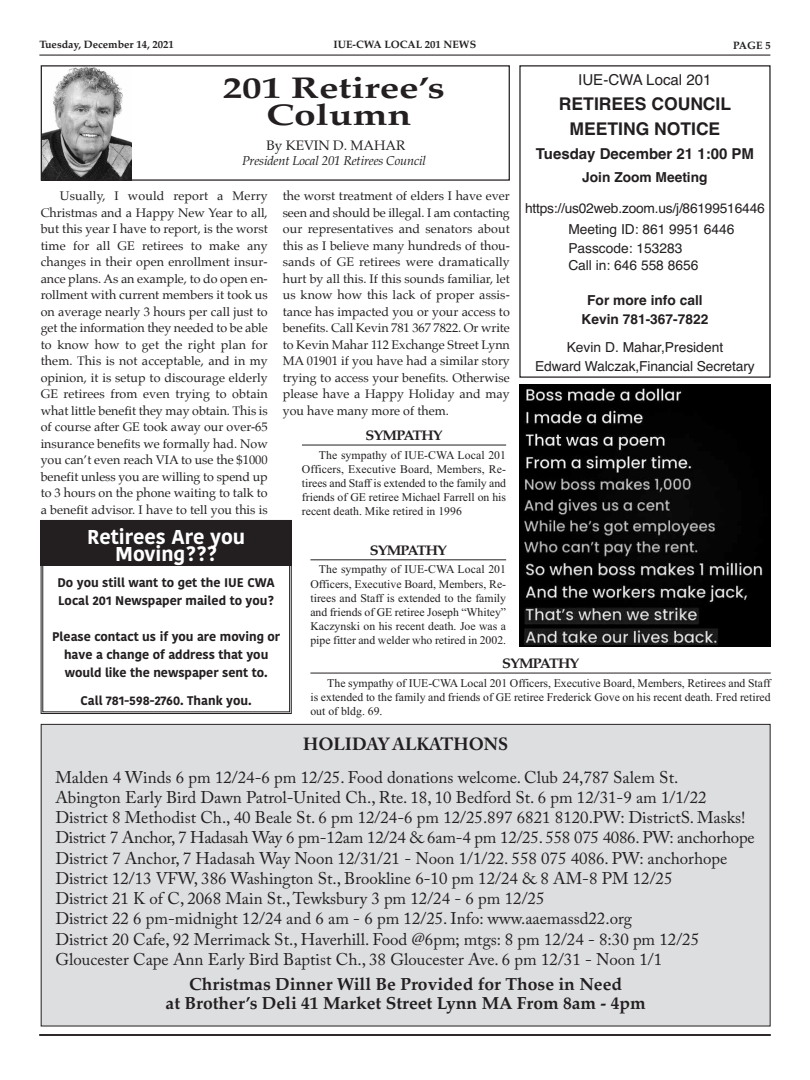
<style>
.page{position:relative;width:810px;height:1080px;background:#fff}
.page>*{position:absolute;margin:0;border:0;box-sizing:border-box;transform-origin:0 0}
.t1{font:700 30px/26.6px "Palatino";color:#231f20;text-align:center;scale:1.3 1}
.t2{font:700 20px/17px "Kohinoor Devanagari";color:#fff;text-align:center}
.t3{font:700 17.5px/19.1px "Palatino";color:#231f20;text-align:center}
.t4{font:700 17.5px/25.1px "Helvetica";color:#231f20;text-align:center}
.t5{font:700 17.5px "Adobe Caslon Pro";color:#231f20}
.t6{font:16.88px/20.2px "Adobe Caslon Pro";color:#231f20}
.t7{font:700 15px "Helvetica";color:#231f20}
.t8{font:15px "Helvetica";color:#231f20}
.t9{font:700 13.88px "Palatino";letter-spacing:-.055em;color:#231f20;scale:1.05 1}
.t10{font:13.75px/21.5px "Helvetica";color:#231f20}
.t11{font:700 13.75px/19px "Helvetica";color:#231f20;text-align:center}
.t12{font:13.75px "Palatino";letter-spacing:-.005em;color:#231f20}
.t13{font:italic 12.88px "Palatino";letter-spacing:-.015em;color:#231f20}
.t14{font:12.5px/16.5px "Palatino";color:#231f20;text-align:justify}
.t15{font:700 12.5px/18px "Kohinoor Devanagari";color:#231f20}
.t16{font:11.75px/14.1px "Times New Roman";color:#231f20;text-align:justify}
.t17{font:700 10.75px "Palatino";color:#231f20}
</style>
<div class="page">
<hr style="left:302px;top:445px;width:204px;height:1px;background:#231f20">
<hr style="left:310px;top:560px;width:196px;height:1px;background:#231f20">
<hr style="left:39px;top:55px;width:731px;height:1px;background:#231f20">
<div style="left:41px;top:521px;width:251px;height:45px;background:#231f20"></div>
<hr style="left:39px;top:1034px;width:732px;height:2px;background:#231f20">
<img style="left:43px;top:67px;width:89px;height:112px">
<div style="left:41px;top:65px;width:469px;height:116px;border:1px solid #231f20"></div>
<div style="left:41px;top:520px;width:251px;height:194px;border:1px solid #231f20"></div>
<div style="left:42px;top:522px;width:248px;height:190px;border:1px solid #231f20"></div>
<div style="left:42px;top:725px;width:728px;height:301px;background:#dddee0"></div>
<img style="left:519px;top:385px;width:251px;height:262px">
<hr style="left:310px;top:673px;width:461px;height:1px;background:#231f20">
<p class="t17" style="left:39px;top:39px;width:136px">Tuesday, December 14, 2021</p>
<p class="t17" style="left:334px;top:39px;width:144px">IUE-CWA LOCAL 201 NEWS</p>
<p class="t17" style="left:733px;top:41px;width:39px">PAGE 5</p>
<h1 class="t1" style="left:223px;top:77px;width:172px">201 Retiree’s<br>Column</h1>
<p class="t12" style="left:267px;top:138px;width:140px">By KEVIN D. MAHAR</p>
<p class="t13" style="left:242px;top:155px;width:185px">President Local 201 Retirees Council</p>
<p class="t8" style="left:578px;top:71px;width:135px">IUE-CWA Local 201</p>
<h3 class="t4" style="left:559px;top:91px;width:174px">RETIREES COUNCIL<br>MEETING NOTICE</h3>
<p class="t7" style="left:536px;top:145px;width:220px">Tuesday December 21 1:00 PM</p>
<p class="t11" style="left:582px;top:168px;width:127px">Join Zoom Meeting</p>
<p class="t10" style="left:568px;top:197px;width:198px;text-indent:-43px">https://us02web.zoom.us/j/86199516446<br>Meeting ID: 861 9951 6446</p>
<p class="t10" style="left:568px;top:240px;width:132px;line-height:16.5px">Passcode: 153283<br>Call in: 646 558 8656</p>
<p class="t11" style="left:581px;top:291px;width:128px">For more info call<br>Kevin 781-367-7822</p>
<p class="t10" style="left:535px;top:338px;width:221px;line-height:18.8px;text-align:center">Kevin D. Mahar,President<br>Edward Walczak,Financial Secretary</p>
<p class="t14" style="left:41px;top:189px;width:229px;text-indent:19px">Usually, I would report a Merry Christmas and a Happy New Year to all, but this year I have to report, is the worst time for all GE retirees to make any changes in their open enrollment insur&shy;ance plans. As an example, to do open en&shy;rollment with current members it took us on average nearly 3 hours per call just to get the information they needed to be able to know how to get the right plan for them. This is not acceptable, and in my opinion, it is setup to discourage elderly GE retirees from even trying to obtain what little benefit they may obtain. This is of course after GE took away our over-65 insurance benefits we formally had. Now you can’t even reach VIA to use the $1000 benefit unless you are willing to spend up to 3 hours on the phone waiting to talk to a benefit advisor. I have to tell you this is</p>
<p class="t14" style="left:283px;top:189px;width:229px">the worst treatment of elders I have ever seen and should be illegal. I am contacting our representatives and senators about this as I believe many hundreds of thou&shy;sands of GE retirees were dramatically hurt by all this. If this sounds familiar, let us know how this lack of proper assis&shy;tance has impacted you or your access to benefits. Call Kevin 781 367 7822. Or write to Kevin Mahar 112 Exchange Street Lynn MA 01901 if you have had a similar story trying to access your benefits. Otherwise please have a Happy Holiday and may you have many more of them.</p>
<p class="t9" style="left:366px;top:429px;width:75px">SYMPATHY</p>
<p class="t16" style="left:302px;top:448px;width:206px;text-indent:17px">The sympathy of IUE-CWA Local 201<br>Officers, Executive Board, Members, Re&shy;tirees and Staff is extended to the family and friends of GE retiree Michael Farrell on his recent death. Mike retired in 1996</p>
<p class="t9" style="left:370px;top:544px;width:75px">SYMPATHY</p>
<p class="t16" style="left:310px;top:562px;width:197px;text-indent:8px">The sympathy of IUE-CWA Local 201<br>Officers, Executive Board, Members, Re&shy;tirees and Staff is extended to the family and friends of GE retiree Joseph “Whitey” Kaczynski on his recent death. Joe was a pipe fitter and welder who retired in 2002.</p>
<h2 class="t2" style="left:87px;top:528px;width:160px">Retirees Are you<br>Moving???</h2>
<p class="t15" style="left:58px;top:574px;width:219px">Do you still want to get the IUE CWA<br>Local 201 Newspaper mailed to you?</p>
<p class="t15" style="left:52px;top:628px;width:230px;text-align:center">Please contact us if you are moving or have a change of address that you would like the newspaper sent to.</p>
<p class="t15" style="left:81px;top:691px;width:173px">Call 781-598-2760. Thank you.</p>
<p class="t9" style="left:502px;top:657px;width:75px">SYMPATHY</p>
<p class="t16" style="left:310px;top:676px;width:462px;text-indent:17px">The sympathy of IUE-CWA Local 201 Officers, Executive Board, Members, Retirees and Staff is extended to the family and friends of GE retiree Frederick Gove on his recent death. Fred retired out of bldg. 69.</p>
<h3 class="t5" style="left:303px;top:737px;width:206px">HOLIDAY ALKATHONS</h3>
<p class="t6" style="left:55px;top:769px;width:701px">Malden 4 Winds 6 pm 12/24-6 pm 12/25. Food donations welcome. Club 24,787 Salem St.<br>Abington Early Bird Dawn Patrol-United Ch., Rte. 18, 10 Bedford St. 6 pm 12/31-9 am 1/1/22<br>District 8 Methodist Ch., 40 Beale St. 6 pm 12/24-6 pm 12/25.897 6821 8120.PW: DistrictS. Masks!<br>District 7 Anchor, 7 Hadasah Way 6 pm-12am 12/24 &amp; 6am-4 pm 12/25. 558 075 4086. PW: anchorhope District 7 Anchor, 7 Hadasah Way Noon 12/31/21 - Noon 1/1/22. 558 075 4086. PW: anchorhope District 12/13 VFW, 386 Washington St., Brookline 6-10 pm 12/24 &amp; 8 AM-8 PM 12/25<br>District 21 K of C, 2068 Main St.,Tewksbury 3 pm 12/24 - 6 pm 12/25<br>District 22 6 pm-midnight 12/24 and 6 am - 6 pm 12/25. Info: www.aaemassd22.org<br>District 20 Cafe, 92 Merrimack St., Haverhill. Food @6pm; mtgs: 8 pm 12/24 - 8:30 pm 12/25<br>Gloucester Cape Ann Early Bird Baptist Ch., 38 Gloucester Ave. 6 pm 12/31 - Noon 1/1</p>
<h3 class="t3" style="left:166px;top:975px;width:482px">Christmas Dinner Will Be Provided for Those in Need<br>at Brother’s Deli 41 Market Street Lynn MA From 8am - 4pm</h3>
</div>
